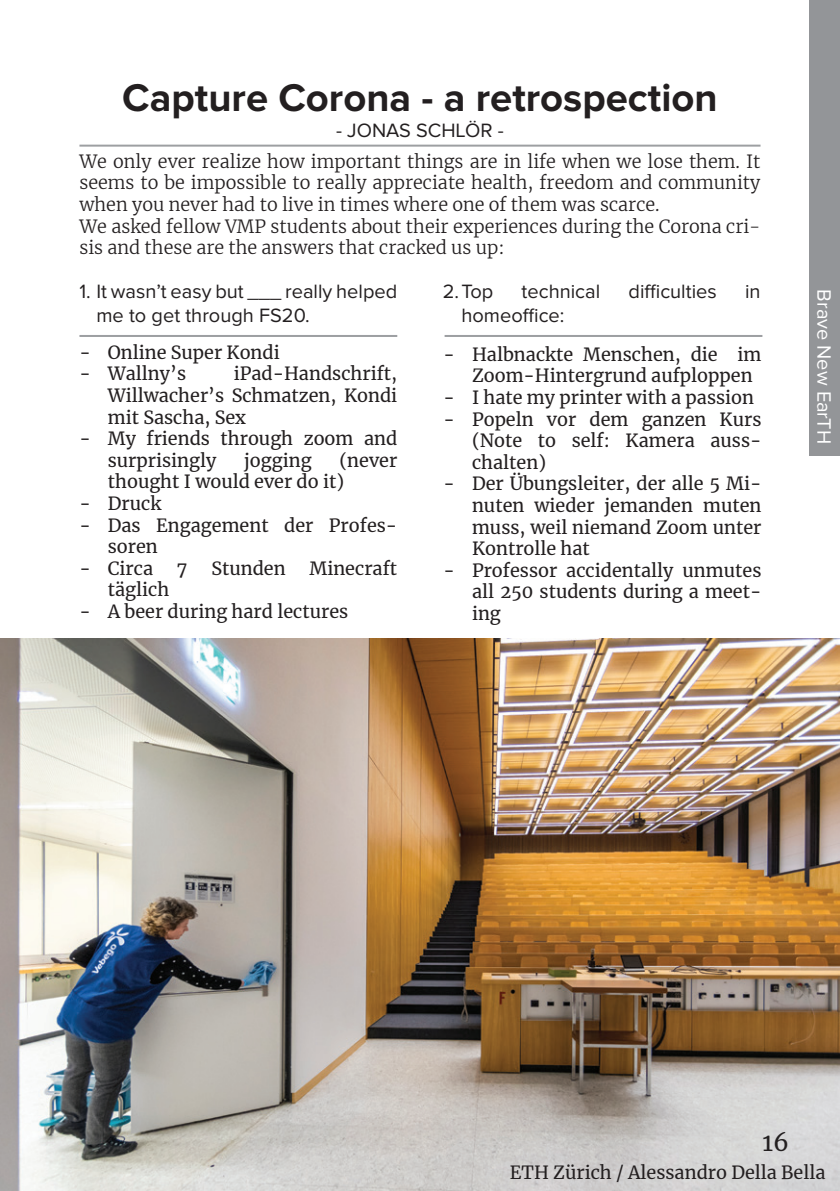
<style>
.page{position:relative;width:840px;height:1191px;background:#fff}
.page>*{position:absolute;margin:0;border:0;box-sizing:border-box;transform-origin:0 0}
.t1{font:700 40px "Proxima Nova";color:#231f20}
.t2{font:24px "Merriweather";color:#231f20}
.t3{font:20px/24px "Proxima Nova";color:#231f20}
.t4{font:20px "Proxima Nova";color:#fff}
.t5{font:18px/21.6px "Merriweather";color:#231f20;text-align:justify}
.t6{font:300 18px/21.6px "Merriweather";color:#231f20;text-align:justify}
</style>
<div class="page">
<div style="left:809px;top:0;width:30px;height:455px;background:#939598"></div>
<hr style="left:79px;top:145px;width:681px;height:2px;background:#9d9fa2">
<hr style="left:79px;top:335px;width:318px;height:2px;background:#9d9fa2">
<hr style="left:444px;top:335px;width:318px;height:2px;background:#9d9fa2">
<img style="left:0;top:638px;width:839px;height:553px">
<p class="t1" style="left:122px;top:75px;width:596px">Capture Corona - a retrospection</p>
<p class="t3" style="left:336px;top:119px;width:169px">- JONAS SCHLÖR -</p>
<p class="t6" style="left:79px;top:150px;width:682px">We only ever realize how important things are in life when we lose them. It seems to be impossible to really appreciate health, freedom and community when you never had to live in times where one of them was scarce.</p>
<p class="t6" style="left:79px;top:215px;width:682px">We asked fellow VMP students about their experiences during the Corona cri&shy;sis and these are the answers that cracked us up:</p>
<p class="t3" style="left:96px;top:279px;width:302px;text-indent:-17px">1. It wasn’t easy but ___ really helped me to get through FS20.</p>
<p class="t5" style="left:79px;top:341px;width:13px">-</p>
<p class="t5" style="left:79px;top:362px;width:13px">-</p>
<p class="t5" style="left:108px;top:341px;width:173px">Online Super Kondi</p>
<p class="t5" style="left:108px;top:362px;width:80px">Wallny’s</p>
<p class="t5" style="left:108px;top:362px;width:291px;text-indent:126px">iPad-Handschrift, Willwacher’s Schmatzen, Kondi mit Sascha, Sex</p>
<p class="t5" style="left:108px;top:427px;width:291px">My friends through zoom and surprisingly</p>
<p class="t5" style="left:79px;top:427px;width:13px">-</p>
<p class="t5" style="left:108px;top:449px;width:291px;text-indent:231px">(never thought I would ever do it)</p>
<p class="t5" style="left:108px;top:492px;width:55px">Druck</p>
<p class="t5" style="left:108px;top:514px;width:291px">Das Engagement der Profes&shy;soren</p>
<p class="t5" style="left:108px;top:557px;width:47px">Circa</p>
<p class="t5" style="left:177px;top:557px;width:12px">7</p>
<p class="t5" style="left:211px;top:557px;width:76px">Stunden</p>
<p class="t5" style="left:309px;top:557px;width:89px">Minecraft</p>
<p class="t5" style="left:108px;top:578px;width:63px">täglich</p>
<p class="t5" style="left:108px;top:600px;width:242px">A beer during hard lectures</p>
<p class="t5" style="left:244px;top:449px;width:69px">jogging</p>
<p class="t5" style="left:79px;top:492px;width:13px">-</p>
<p class="t5" style="left:79px;top:514px;width:13px">-</p>
<p class="t5" style="left:79px;top:557px;width:13px">-</p>
<p class="t5" style="left:79px;top:600px;width:13px">-</p>
<p class="t3" style="left:442px;top:279px;width:52px">2.Top</p>
<p class="t3" style="left:521px;top:279px;width:80px">technical</p>
<p class="t3" style="left:628px;top:279px;width:90px">difficulties</p>
<p class="t3" style="left:744px;top:279px;width:17px">in</p>
<p class="t3" style="left:461px;top:303px;width:104px">homeoffice:</p>
<p class="t5" style="left:471px;top:343px;width:291px">Halbnackte Menschen, die im<br>Zoom-Hintergrund aufploppen</p>
<p class="t5" style="left:471px;top:386px;width:283px">I hate my printer with a passion</p>
<p class="t5" style="left:471px;top:408px;width:291px">Popeln vor dem ganzen Kurs (Note to self: Kamera auss&shy;chalten)</p>
<p class="t5" style="left:471px;top:472px;width:291px">Der Übungsleiter, der alle 5 Mi&shy;nuten wieder jemanden muten muss, weil niemand Zoom unter Kontrolle hat</p>
<p class="t5" style="left:471px;top:559px;width:291px">Professor accidentally unmutes all 250 students during a meet&shy;ing</p>
<p class="t5" style="left:443px;top:343px;width:13px">-</p>
<p class="t5" style="left:443px;top:386px;width:13px">-</p>
<p class="t5" style="left:443px;top:408px;width:13px">-</p>
<p class="t5" style="left:443px;top:472px;width:13px">-</p>
<p class="t5" style="left:443px;top:559px;width:13px">-</p>
<p class="t4" style="left:835px;top:289px;width:156px;rotate:90deg">Brave New EarTH</p>
<h2 class="t2" style="left:756px;top:1122px;width:28px">16</h2>
<p class="t2" style="left:762px;top:1126px;width:28px">16</p>
<p class="t5" style="left:509px;top:1161px;width:317px">ETH Zürich / Alessandro Della Bella</p>
</div>
